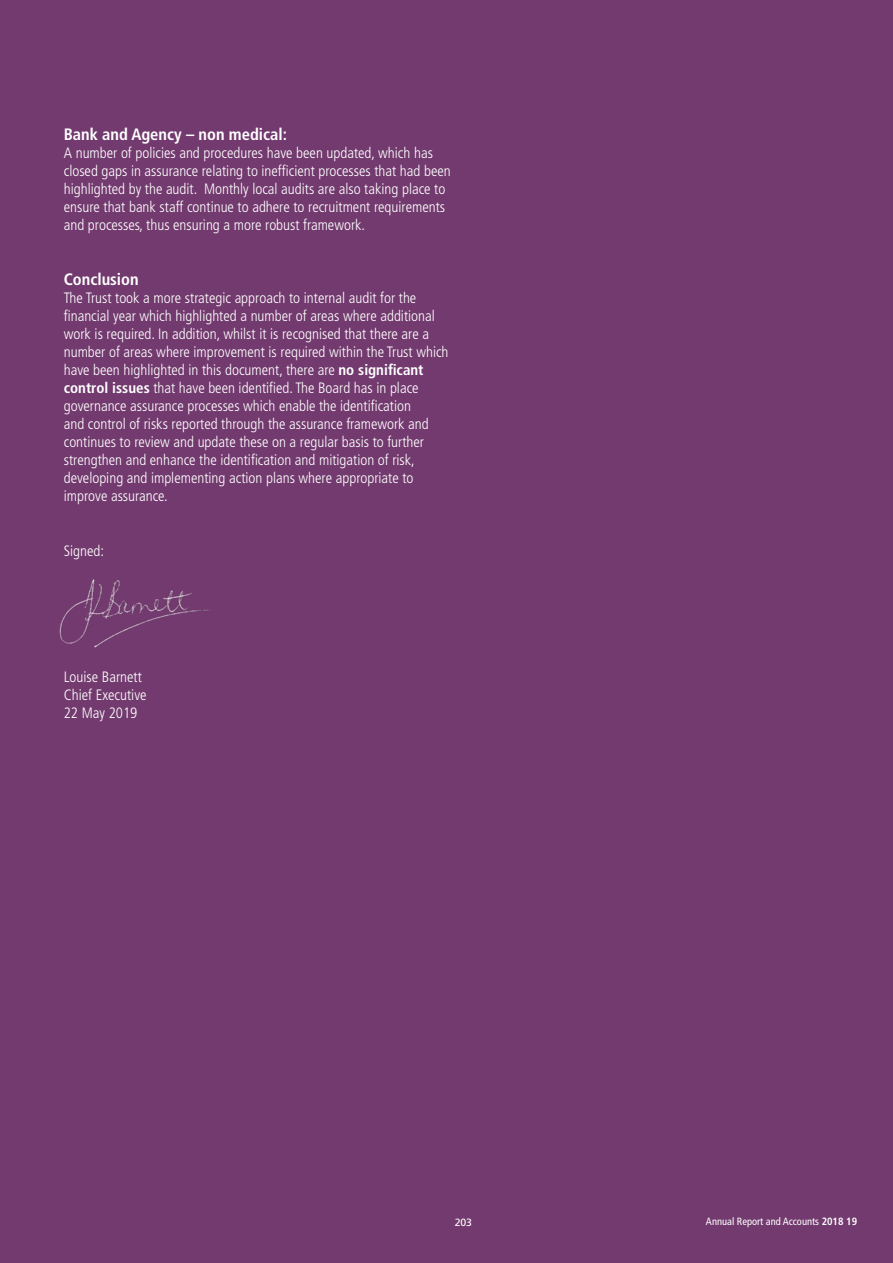
<style>
.page{position:relative;width:893px;height:1263px;background:#723a6e}
.page>*{position:absolute;margin:0;border:0;box-sizing:border-box;transform-origin:0 0}
.t1{font:700 condensed 16.5px "Frutiger";color:#fff}
.t2{font:300 condensed 15px/18px "Frutiger";color:#fff}
.t3{font:condensed 10.5px "Frutiger";color:#fff}
.t4{font:10.5px "Frutiger";color:#fff}
.s1{font-weight:700}
</style>
<div class="page">
<img style="left:59px;top:579px;width:151px;height:69px">
<p class="t1" style="left:64px;top:124px;width:225px">Bank and Agency – non medical:</p>
<p class="t2" style="left:64px;top:144px;width:388px">A number of policies and procedures have been updated, which has closed gaps in assurance relating to inefficient processes that had been highlighted by the audit. Monthly local audits are also taking place to ensure that bank staff continue to adhere to recruitment requirements and processes, thus ensuring a more robust framework.</p>
<p class="t1" style="left:64px;top:270px;width:76px">Conclusion</p>
<p class="t2" style="left:64px;top:289px;width:386px">The Trust took a more strategic approach to internal audit for the financial year which highlighted a number of areas where additional work is required. In addition, whilst it is recognised that there are a number of areas where improvement is required within the Trust which have been highlighted in this document, there are <span class="s1">no significant control issues</span> that have been identified. The Board has in place governance assurance processes which enable the identification<br>and control of risks reported through the assurance framework and continues to review and update these on a regular basis to further strengthen and enhance the identification and mitigation of risk, developing and implementing action plans where appropriate to improve assurance.</p>
<p class="t2" style="left:64px;top:541px;width:42px">Signed:</p>
<p class="t2" style="left:64px;top:667px;width:84px">Louise Barnett<br>Chief Executive<br>22 May 2019</p>
<p class="t4" style="left:455px;top:1216px;width:19px">203</p>
<p class="t3" style="left:706px;top:1215px;width:153px">Annual Report and Accounts <span class="s1">2018 19</span></p>
</div>
